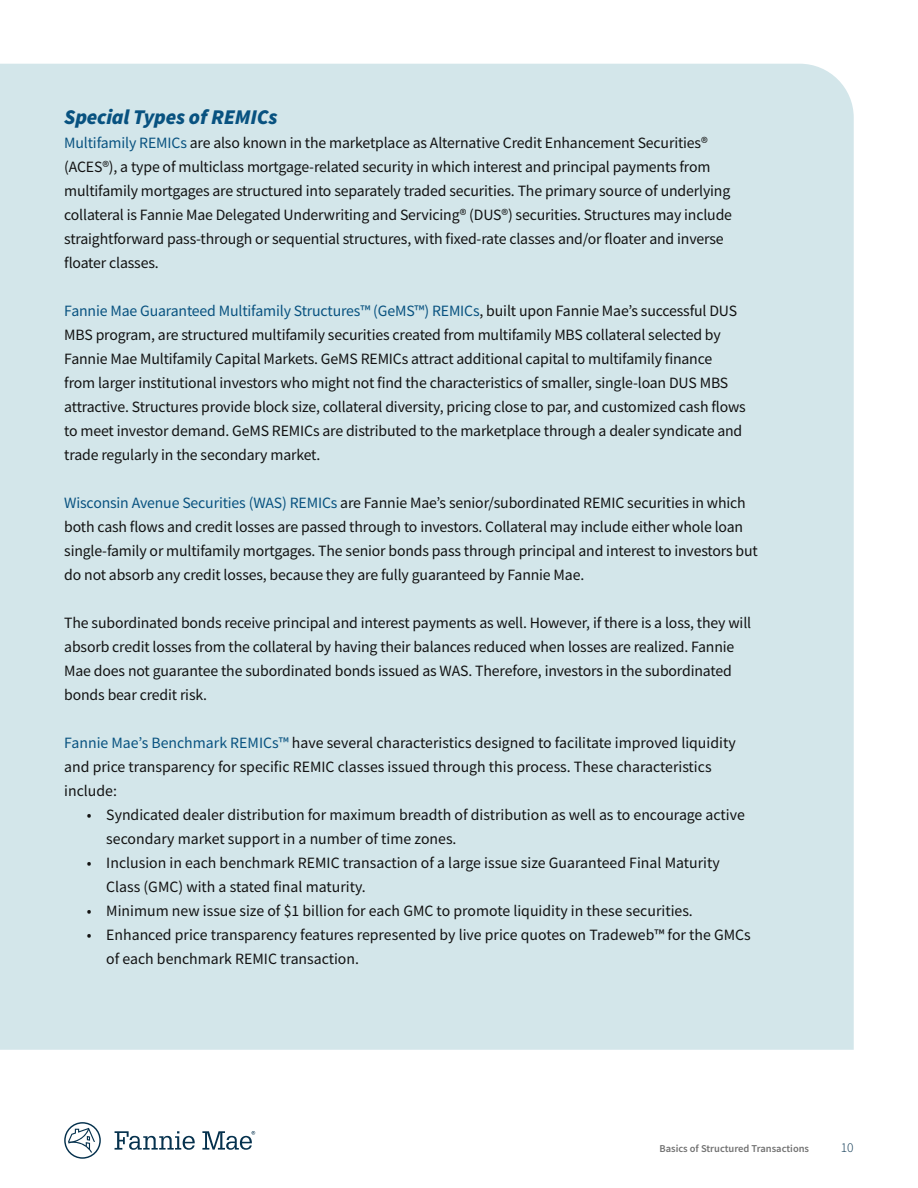
<style>
.page{position:relative;width:918px;height:1188px;background:#fff}
.page>*{position:absolute;margin:0;border:0;box-sizing:border-box;transform-origin:0 0}
.Box_title{font:italic 900 21px "Source Sans Pro";letter-spacing:-.01em;color:#085280}
.Box_text{font:15.75px/24px "Source Sans Pro";letter-spacing:-.01em;color:#121212}
.t1{font:300 13.5px "Source Sans Pro";color:#05314d}
.t2{font:600 10.5px "Source Sans Pro";color:#717171}
.s1{color:#085280}
</style>
<div class="page">
<svg style="left:64px;top:1122px;width:37px;height:37px"></svg>
<svg style="left:115px;top:1131px;width:140px;height:19px"></svg>
<div style="left:0;top:64px;width:854px;height:986px;background:#d3e6ea"></div>
<p class="Box_title" style="left:64px;top:102px;width:215px">Special Types of REMICs</p>
<p class="Box_text" style="left:64px;top:130px;width:669px"><span class="s1">Multifamily REMICs</span> are also known in the marketplace as Alternative Credit Enhancement Securities® (ACES®), a type of multiclass mortgage-related security in which interest and principal payments from multifamily mortgages are structured into separately traded securities. The primary source of underlying collateral is Fannie Mae Delegated Underwriting and Servicing® (DUS®) securities. Structures may include straightforward pass-through or sequential structures, with fixed-rate classes and/or floater and inverse floater classes.</p>
<p class="Box_text" style="left:64px;top:298px;width:683px"><span class="s1">Fannie Mae Guaranteed Multifamily Structures™ (GeMS™) REMICs</span>, built upon Fannie Mae’s successful DUS MBS program, are structured multifamily securities created from multifamily MBS collateral selected by Fannie Mae Multifamily Capital Markets. GeMS REMICs attract additional capital to multifamily finance from larger institutional investors who might not find the characteristics of smaller, single-loan DUS MBS attractive. Structures provide block size, collateral diversity, pricing close to par, and customized cash flows to meet investor demand. GeMS REMICs are distributed to the marketplace through a dealer syndicate and trade regularly in the secondary market.</p>
<p class="Box_text" style="left:64px;top:490px;width:695px"><span class="s1">Wisconsin Avenue Securities (WAS) REMICs</span> are Fannie Mae’s senior/subordinated REMIC securities in which both cash flows and credit losses are passed through to investors. Collateral may include either whole loan single-family or multifamily mortgages. The senior bonds pass through principal and interest to investors but do not absorb any credit losses, because they are fully guaranteed by Fannie Mae.</p>
<p class="Box_text" style="left:64px;top:610px;width:688px">The subordinated bonds receive principal and interest payments as well. However, if there is a loss, they will absorb credit losses from the collateral by having their balances reduced when losses are realized. Fannie Mae does not guarantee the subordinated bonds issued as WAS. Therefore, investors in the subordinated bonds bear credit risk.</p>
<p class="Box_text" style="left:64px;top:730px;width:673px"><span class="s1">Fannie Mae’s Benchmark REMICs™</span> have several characteristics designed to facilitate improved liquidity and price transparency for specific REMIC classes issued through this process. These characteristics include:</p>
<p class="Box_text" style="left:106px;top:802px;width:640px;text-indent:-19px">• Syndicated dealer distribution for maximum breadth of distribution as well as to encourage active secondary market support in a number of time zones.</p>
<p class="Box_text" style="left:106px;top:850px;width:615px;text-indent:-19px">• Inclusion in each benchmark REMIC transaction of a large issue size Guaranteed Final Maturity<br>Class (GMC) with a stated final maturity.</p>
<p class="Box_text" style="left:87px;top:898px;width:608px">• Minimum new issue size of $1 billion for each GMC to promote liquidity in these securities.</p>
<p class="Box_text" style="left:106px;top:922px;width:646px;text-indent:-19px">• Enhanced price transparency features represented by live price quotes on Tradeweb™ for the GMCs of each benchmark REMIC transaction.</p>
<p class="t2" style="left:659px;top:1141px;width:151px">Basics of Structured Transactions</p>
<p class="t1" style="left:841px;top:1139px;width:14px">10</p>
</div>
